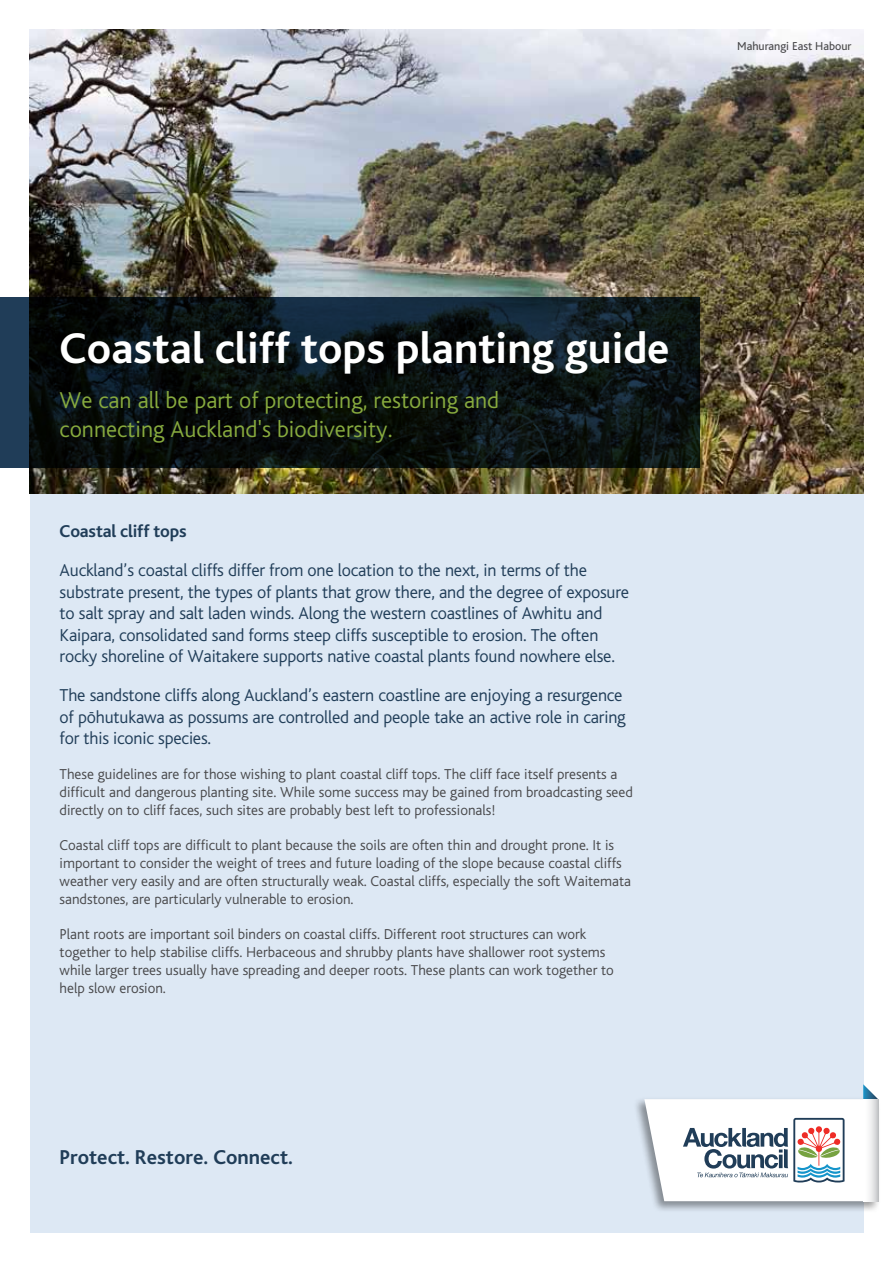
<style>
.page{position:relative;width:893px;height:1263px;background:#fff}
.page>*{position:absolute;margin:0;border:0;box-sizing:border-box;transform-origin:0 0}
.t1{font:45px "Auckland Council Bliss Bold";color:#fff}
.t2{font:24px/28.8px "Auckland Council Bliss Light";color:#87aa3e}
.heading{font:21px "Auckland Council Bliss Bold";color:#203d58}
.t3{font:18px/21.6px "Auckland Council Bliss Light";letter-spacing:-.01em;color:#203d58}
.t4{font:18px "Auckland Council Bliss Bold";letter-spacing:-.01em;color:#203d58}
.t5{font:15px/18px "Auckland Council Bliss Light";color:#48484a}
.credits{font:12px "Auckland Council Bliss Regular";color:#48484a}
</style>
<div class="page">
<div style="left:30px;top:30px;width:833px;height:1203px;background:#dde8f4"></div>
<div style="left:633px;top:1096px;width:248px;height:117px;background:#000;opacity:.4"></div>
<svg style="left:644px;top:1084px;width:234px;height:117px"></svg>
<svg style="left:863px;top:1099px;width:15px;height:102px"></svg>
<img style="left:30px;top:30px;width:833px;height:463px">
<svg style="left:0;top:298px;width:699px;height:170px;background:#0b1417"></svg>
<p class="credits" style="left:737px;top:40px;width:116px">Mahurangi East Habour</p>
<p class="t1" style="left:60px;top:324px;width:611px">Coastal cliff tops planting guide</p>
<p class="t2" style="left:60px;top:387px;width:441px">We can all be part of protecting, restoring and connecting Auckland's biodiversity.</p>
<p class="t4" style="left:60px;top:522px;width:129px">Coastal cliff tops</p>
<p class="t3" style="left:60px;top:560px;width:571px">Auckland’s coastal cliffs differ from one location to the next, in terms of the substrate present, the types of plants that grow there, and the degree of exposure to salt spray and salt laden winds. Along the western coastlines of Awhitu and Kaipara, consolidated sand forms steep cliffs susceptible to erosion. The often rocky shoreline of Waitakere supports native coastal plants found nowhere else.</p>
<p class="t3" style="left:60px;top:685px;width:568px">The sandstone cliffs along Auckland’s eastern coastline are enjoying a resurgence of pōhutukawa as possums are controlled and people take an active role in caring for this iconic species.</p>
<p class="t5" style="left:60px;top:765px;width:575px">These guidelines are for those wishing to plant coastal cliff tops. The cliff face itself presents a difficult and dangerous planting site. While some success may be gained from broadcasting seed directly on to cliff faces, such sites are probably best left to professionals!</p>
<p class="t5" style="left:60px;top:836px;width:573px">Coastal cliff tops are difficult to plant because the soils are often thin and drought prone. It is important to consider the weight of trees and future loading of the slope because coastal cliffs weather very easily and are often structurally weak. Coastal cliffs, especially the soft Waitemata sandstones, are particularly vulnerable to erosion.</p>
<p class="t5" style="left:60px;top:925px;width:556px">Plant roots are important soil binders on coastal cliffs. Different root structures can work together to help stabilise cliffs. Herbaceous and shrubby plants have shallower root systems while larger trees usually have spreading and deeper roots. These plants can work together to help slow erosion.</p>
<p class="heading" style="left:60px;top:1146px;width:235px">Protect. Restore. Connect.</p>
</div>
